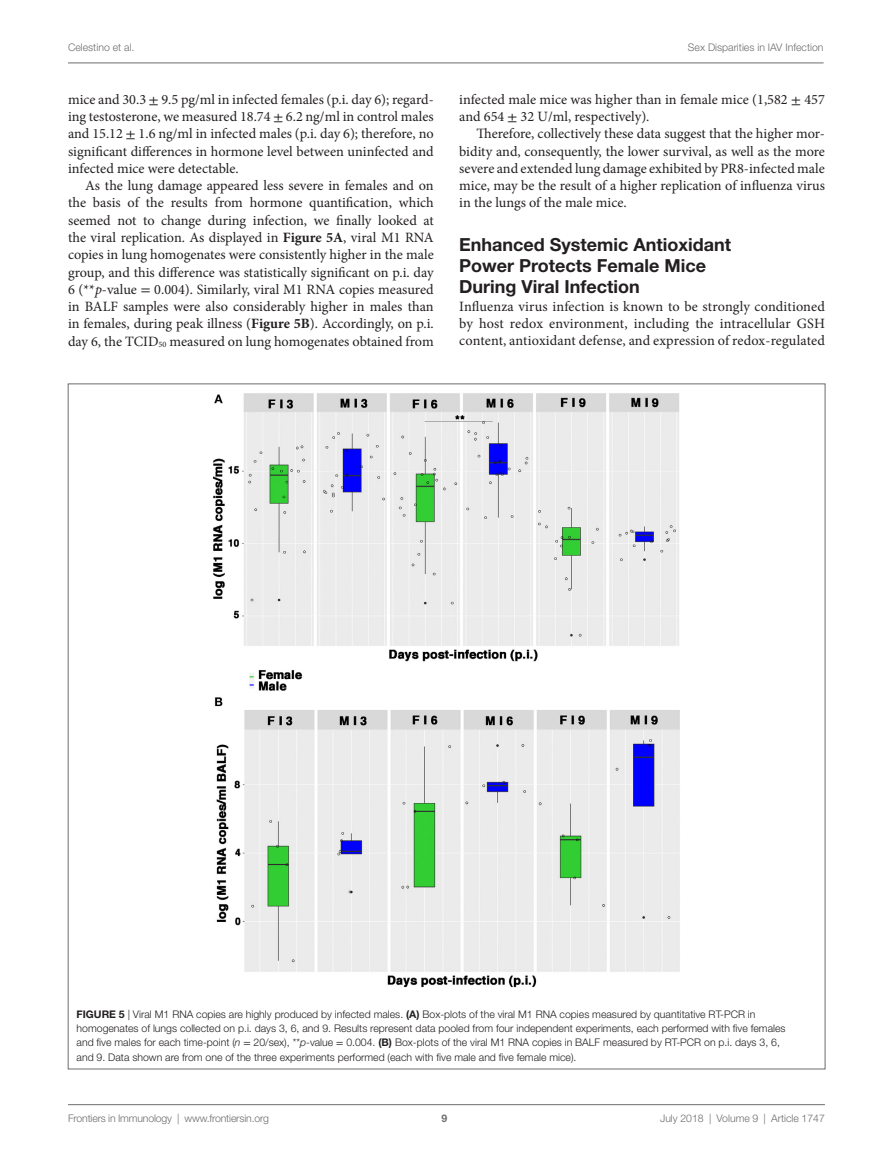
<style>
.page{position:relative;width:893px;height:1170px;background:#fff}
.page>*{position:absolute;margin:0;border:0;box-sizing:border-box;transform-origin:0 0}
.t1{font:700 18px/21px "Helvetica Neue LT Std";color:#231f20}
.t2{font:14.25px/17.2px "Minion Pro";color:#231f20;text-align:justify}
.t3{font:300 10.5px/14.2px "Helvetica Neue LT Std";color:#231f20}
.t4{font:300 10.5px "Helvetica Neue LT Std";color:#6c6d70}
.t5{font:700 10.5px "Helvetica Neue LT Std";color:#6c6d70}
.s1{font-family:"STIX General"}
.s2{font-weight:700}
.s3{font-style:italic}
.s4{font-family:"STIX General";font-weight:400}
</style>
<div class="page">
<img style="left:213px;top:393px;width:467px;height:594px">
<hr style="left:68px;top:1104px;width:757px;height:1px;background:#6c6d70">
<hr style="left:68px;top:63px;width:755px;height:1px;background:#6c6d70">
<p class="t4" style="left:68px;top:41px;width:68px">Celestino et al.</p>
<p class="t4" style="left:688px;top:41px;width:137px">Sex Disparities in IAV Infection</p>
<p class="t2" style="left:68px;top:91px;width:367px">mice and 30.3 <span class="s1">±</span> 9.5 pg/ml in infected females (p.i. day 6); regard&shy;ing testosterone, we measured 18.74 <span class="s1">±</span> 6.2 ng/ml in control males and 15.12 <span class="s1">±</span> 1.6 ng/ml in infected males (p.i. day 6); therefore, no significant differences in hormone level between uninfected and infected mice were detectable.</p>
<p class="t2" style="left:68px;top:177px;width:367px;text-indent:17px">As the lung damage appeared less severe in females and on the basis of the results from hormone quantification, which seemed not to change during infection, we finally looked at the viral replication. As displayed in <span class="s2">Figure 5A</span>, viral M1 RNA copies in lung homogenates were consistently higher in the male group, and this difference was statistically significant on p.i. day 6 (**<span class="s3">p</span>-value <span class="s1">=</span> 0.004). Similarly, viral M1 RNA copies measured in BALF samples were also considerably higher in males than in females, during peak illness (<span class="s2">Figure 5B</span>). Accordingly, on p.i. day 6, the TCID<sub>50</sub> measured on lung homogenates obtained from</p>
<p class="t2" style="left:459px;top:91px;width:367px">infected male mice was higher than in female mice (1,582 <span class="s1">±</span> 457 and 654 <span class="s1">±</span> 32 U/ml, respectively).</p>
<p class="t2" style="left:459px;top:125px;width:367px;text-indent:17px">Therefore, collectively these data suggest that the higher mor&shy;bidity and, consequently, the lower survival, as well as the more severe and extended lung damage exhibited by PR8-infected male mice, may be the result of a higher replication of influenza virus in the lungs of the male mice.</p>
<p class="t1" style="left:459px;top:234px;width:273px">Enhanced Systemic Antioxidant<br>Power Protects Female Mice<br>During Viral Infection</p>
<p class="t2" style="left:459px;top:297px;width:367px">Influenza virus infection is known to be strongly conditioned by host redox environment, including the intracellular GSH content, antioxidant defense, and expression of redox-regulated</p>
<p class="t3" style="left:77px;top:1006px;width:710px"><span class="s2">Figure 5</span> | Viral M1 RNA copies are highly produced by infected males. <span class="s2">(A)</span> Box-plots of the viral M1 RNA copies measured by quantitative RT-PCR in homogenates of lungs collected on p.i. days 3, 6, and 9. Results represent data pooled from four independent experiments, each performed with five females and five males for each time-point (<span class="s3">n</span> <span class="s4">=</span> 20/sex), **<span class="s3">p</span>-value <span class="s4">=</span> 0.004. <span class="s2">(B)</span> Box-plots of the viral M1 RNA copies in BALF measured by RT-PCR on p.i. days 3, 6, and 9. Data shown are from one of the three experiments performed (each with five male and five female mice).</p>
<p class="t4" style="left:68px;top:1111px;width:203px">Frontiers in Immunology | www.frontiersin.org</p>
<p class="t4" style="left:660px;top:1111px;width:166px">July 2018 | Volume 9 | Article 1747</p>
<p class="t5" style="left:441px;top:1111px;width:7px">9</p>
</div>
